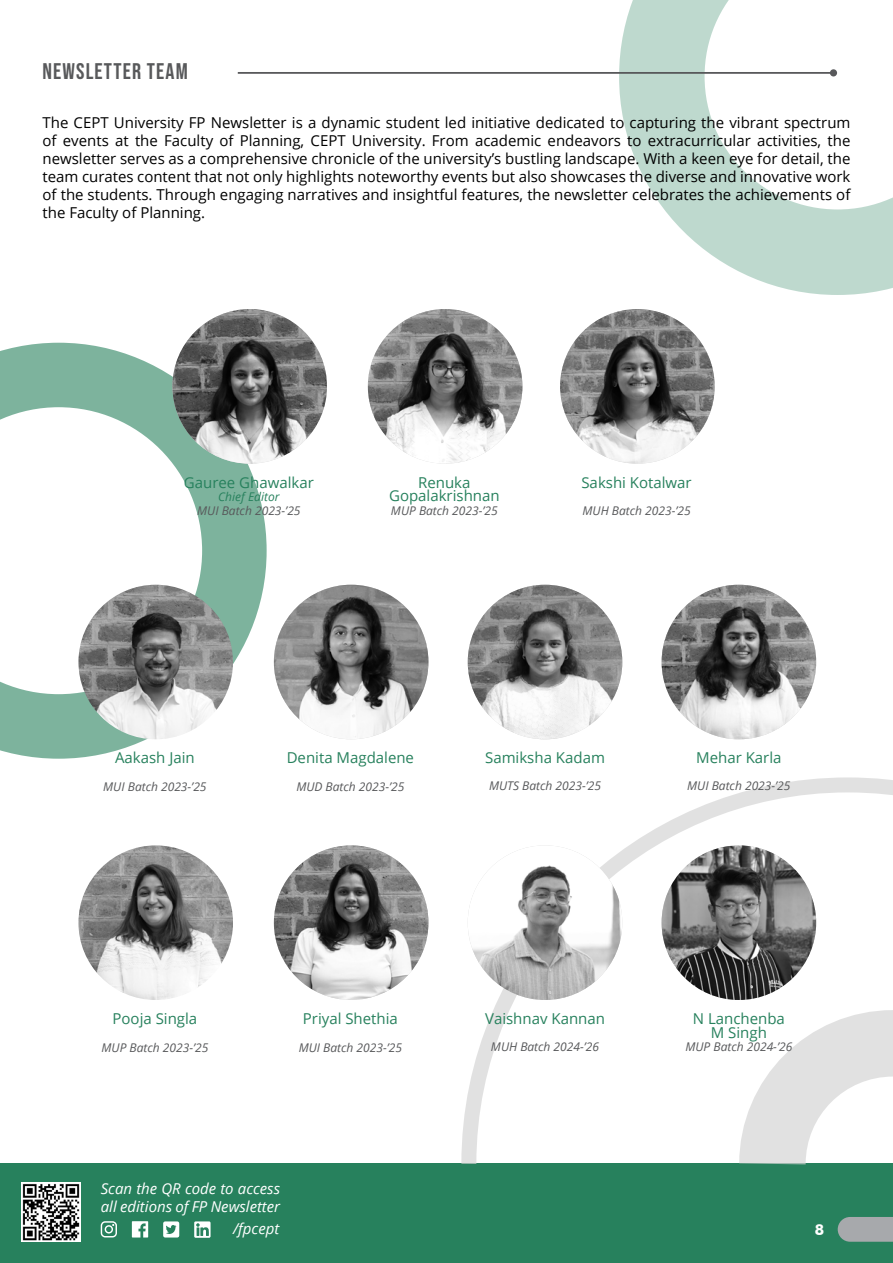
<style>
.page{position:relative;width:893px;height:1263px;background:#fff}
.page>*{position:absolute;margin:0;border:0;box-sizing:border-box;transform-origin:0 0}
.t1{font:22.5px "Bebas Neue";letter-spacing:.05em;color:#58595b}
.t2{font:15px/18px "Open Sans";color:#000;text-align:justify}
.t3{font:15px/13.5px "Open Sans";color:#27815d;text-align:center}
.t4{font:italic 15px/18px "Open Sans";color:#fff}
.t5{font:700 15px "Futura BT";color:#fff}
.t6{font:italic 12px "Open Sans";color:#58595b}
.t7{font:italic 12px "Open Sans";color:#27815d}
</style>
<div class="page">
<div style="left:0;top:1164px;width:893px;height:99px;background:#27815d"></div>
<svg style="left:838px;top:1217px;width:55px;height:25px"></svg>
<svg style="left:101px;top:1221px;width:16px;height:16px"></svg>
<svg style="left:132px;top:1221px;width:16px;height:16px"></svg>
<svg style="left:163px;top:1221px;width:16px;height:16px"></svg>
<svg style="left:194px;top:1221px;width:17px;height:17px"></svg>
<img style="left:21px;top:1183px;width:59px;height:59px">
<svg style="left:454px;top:777px;width:439px;height:387px"></svg>
<svg style="left:726px;top:999px;width:167px;height:166px"></svg>
<svg style="left:619px;top:0;width:274px;height:295px"></svg>
<svg style="left:0;top:343px;width:267px;height:416px"></svg>
<hr style="left:238px;top:72px;width:595px;height:2px;background:#58595b">
<div style="left:830px;top:69px;width:7px;height:7px;background:#58595b;border-radius:50%"></div>
<img style="left:274px;top:585px;width:154px;height:154px;border-radius:77px">
<img style="left:368px;top:309px;width:154px;height:155px;border-radius:77px">
<img style="left:172px;top:309px;width:155px;height:155px;border-radius:77px">
<img style="left:560px;top:309px;width:155px;height:155px;border-radius:77px">
<img style="left:274px;top:845px;width:154px;height:155px;border-radius:77px">
<img style="left:468px;top:585px;width:154px;height:154px;border-radius:77px">
<img style="left:662px;top:585px;width:154px;height:154px;border-radius:77px">
<img style="left:468px;top:845px;width:154px;height:155px;border-radius:77px">
<img style="left:662px;top:845px;width:154px;height:155px;border-radius:77px">
<img style="left:78px;top:585px;width:155px;height:154px;border-radius:77px">
<img style="left:78px;top:845px;width:155px;height:155px;border-radius:77px">
<h1 class="t1" style="left:43px;top:59px;width:147px">NEWSLETTER TEAM</h1>
<p class="t2" style="left:43px;top:113px;width:809px">The CEPT University FP Newsletter is a dynamic student led initiative dedicated to capturing the vibrant spectrum of events at the Faculty of Planning, CEPT University. From academic endeavors to extracurricular activities, the newsletter serves as a comprehensive chronicle of the university’s bustling landscape. With a keen eye for detail, the team curates content that not only highlights noteworthy events but also showcases the diverse and innovative work of the students. Through engaging narratives and insightful features, the newsletter celebrates the achievements of the Faculty of Planning.</p>
<p class="t3" style="left:184px;top:475px;width:131px">Gauree Ghawalkar</p>
<p class="t7" style="left:218px;top:489px;width:63px">Chief Editor</p>
<p class="t6" style="left:197px;top:502px;width:105px">MUI Batch 2023-’25</p>
<p class="t3" style="left:389px;top:475px;width:112px">Renuka<br>Gopalakrishnan</p>
<p class="t6" style="left:391px;top:502px;width:108px">MUP Batch 2023-’25</p>
<p class="t3" style="left:581px;top:475px;width:112px">Sakshi Kotalwar</p>
<p class="t6" style="left:582px;top:502px;width:110px">MUH Batch 2023-’25</p>
<p class="t3" style="left:115px;top:751px;width:81px">Aakash Jain</p>
<p class="t6" style="left:103px;top:779px;width:105px">MUI Batch 2023-’25</p>
<p class="t3" style="left:287px;top:751px;width:129px">Denita Magdalene</p>
<p class="t6" style="left:296px;top:779px;width:110px">MUD Batch 2023-’25</p>
<p class="t3" style="left:485px;top:751px;width:121px">Samiksha Kadam</p>
<p class="t6" style="left:489px;top:778px;width:114px">MUTS Batch 2023-’25</p>
<p class="t3" style="left:696px;top:751px;width:87px">Mehar Karla</p>
<p class="t6" style="left:687px;top:778px;width:105px">MUI Batch 2023-’25</p>
<p class="t3" style="left:113px;top:1011px;width:86px">Pooja Singla</p>
<p class="t6" style="left:102px;top:1039px;width:108px">MUP Batch 2023-’25</p>
<p class="t3" style="left:303px;top:1011px;width:97px">Priyal Shethia</p>
<p class="t6" style="left:299px;top:1039px;width:105px">MUI Batch 2023-’25</p>
<p class="t4" style="left:101px;top:1179px;width:181px">Scan the QR code to access all editions of FP Newsletter</p>
<p class="t3" style="left:485px;top:1011px;width:121px">Vaishnav Kannan</p>
<p class="t6" style="left:491px;top:1038px;width:110px">MUH Batch 2024-’26</p>
<p class="t3" style="left:693px;top:1011px;width:94px">N Lanchenba<br>M Singh</p>
<p class="t6" style="left:685px;top:1038px;width:108px">MUP Batch 2024-’26</p>
<p class="t4" style="left:233px;top:1219px;width:48px">/fpcept</p>
<p class="t5" style="left:815px;top:1220px;width:11px">8</p>
</div>
